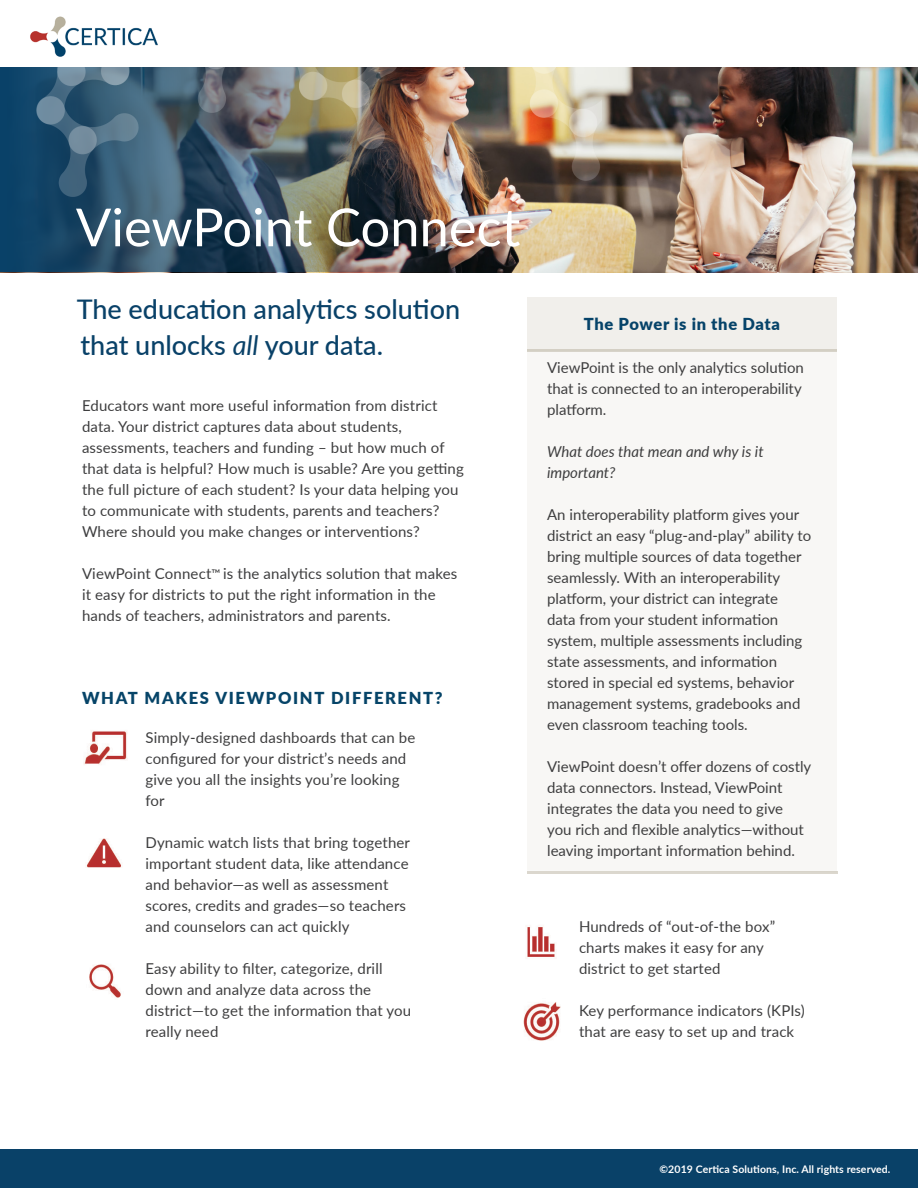
<style>
.page{position:relative;width:918px;height:1188px;background:#fff}
.page>*{position:absolute;margin:0;border:0;box-sizing:border-box;transform-origin:0 0}
.t1{font:52.5px "Lato";color:#fff}
.t2{font:500 27px "Lato";color:#094168}
.t3{font:900 16.5px "Lato";letter-spacing:.1em;color:#064468}
.t4{font:900 16.5px "Lato";letter-spacing:.04em;color:#064369}
.t5{font:15px/21px "Lato";letter-spacing:.005em;color:#3e3e3f}
.t6{font:italic 15px/21px "Lato";color:#3e3e3f}
.t7{font:700 10.5px "Lato";letter-spacing:.01em;color:#fff}
.s1{font-weight:400;font-style:italic}
.s2{font-size:12px}
</style>
<div class="page">
<img style="left:468px;top:68px;width:450px;height:204px">
<img style="left:0;top:197px;width:468px;height:75px">
<div style="left:0;top:1150px;width:918px;height:38px;background:#094168"></div>
<div style="left:527px;top:297px;width:310px;height:54px;background:#f1efeb"></div>
<hr style="left:527px;top:349px;width:310px;height:3px;background:#b7b09d">
<img style="left:30px;top:16px;width:128px;height:41px">
<img style="left:0;top:68px;width:602px;height:129px">
<img style="left:89px;top:964px;width:32px;height:34px">
<img style="left:527px;top:926px;width:28px;height:31px">
<img style="left:523px;top:1002px;width:38px;height:39px">
<img style="left:83px;top:730px;width:44px;height:35px">
<img style="left:86px;top:838px;width:36px;height:30px">
<hr style="left:527px;top:871px;width:310px;height:3px;background:#b7b09d">
<p class="t1" style="left:76px;top:190px;width:446px">ViewPoint Connect</p>
<p class="t2" style="left:77px;top:289px;width:385px">The education analytics solution</p>
<p class="t2" style="left:81px;top:325px;width:304px">that unlocks <span class="s1">all</span> your data.</p>
<p class="t5" style="left:82px;top:394px;width:383px">Educators want more useful information from district data. Your district captures data about students, assessments, teachers and funding – but how much of that data is helpful? How much is usable? Are you getting the full picture of each student? Is your data helping you to communicate with students, parents and teachers?<br>Where should you make changes or interventions?</p>
<p class="t5" style="left:82px;top:562px;width:377px">ViewPoint Connect<span class="s2">™</span> is the analytics solution that makes it easy for districts to put the right information in the hands of teachers, administrators and parents.</p>
<p class="t3" style="left:82px;top:685px;width:362px">WHAT MAKES VIEWPOINT DIFFERENT?</p>
<p class="t5" style="left:146px;top:726px;width:271px">Simply-designed dashboards that can be configured for your district’s needs and give you all the insights you’re looking for</p>
<p class="t5" style="left:146px;top:831px;width:266px">Dynamic watch lists that bring together important student data, like attendance and behavior—as well as assessment scores, credits and grades—so teachers and counselors can act quickly</p>
<p class="t5" style="left:146px;top:957px;width:267px">Easy ability to filter, categorize, drill down and analyze data across the district—to get the information that you really need</p>
<p class="t4" style="left:584px;top:311px;width:198px">The Power is in the Data</p>
<p class="t5" style="left:547px;top:357px;width:258px">ViewPoint is the only analytics solution that is connected to an interoperability platform.</p>
<p class="t6" style="left:547px;top:441px;width:218px">What does that mean and why is it important?</p>
<p class="t5" style="left:547px;top:504px;width:266px">An interoperability platform gives your district an easy “plug-and-play” ability to bring multiple sources of data together seamlessly. With an interoperability platform, your district can integrate<br>data from your student information system, multiple assessments including state assessments, and information stored in special ed systems, behavior management systems, gradebooks and even classroom teaching tools.</p>
<p class="t5" style="left:547px;top:756px;width:266px">ViewPoint doesn’t offer dozens of costly data connectors. Instead, ViewPoint integrates the data you need to give<br>you rich and flexible analytics—without leaving important information behind.</p>
<p class="t5" style="left:579px;top:915px;width:198px">Hundreds of “out-of-the box” charts makes it easy for any district to get started</p>
<p class="t5" style="left:579px;top:999px;width:227px">Key performance indicators (KPIs) that are easy to set up and track</p>
<p class="t7" style="left:660px;top:1162px;width:232px">©2019 Certica Solutions, Inc. All rights reserved.</p>
</div>
